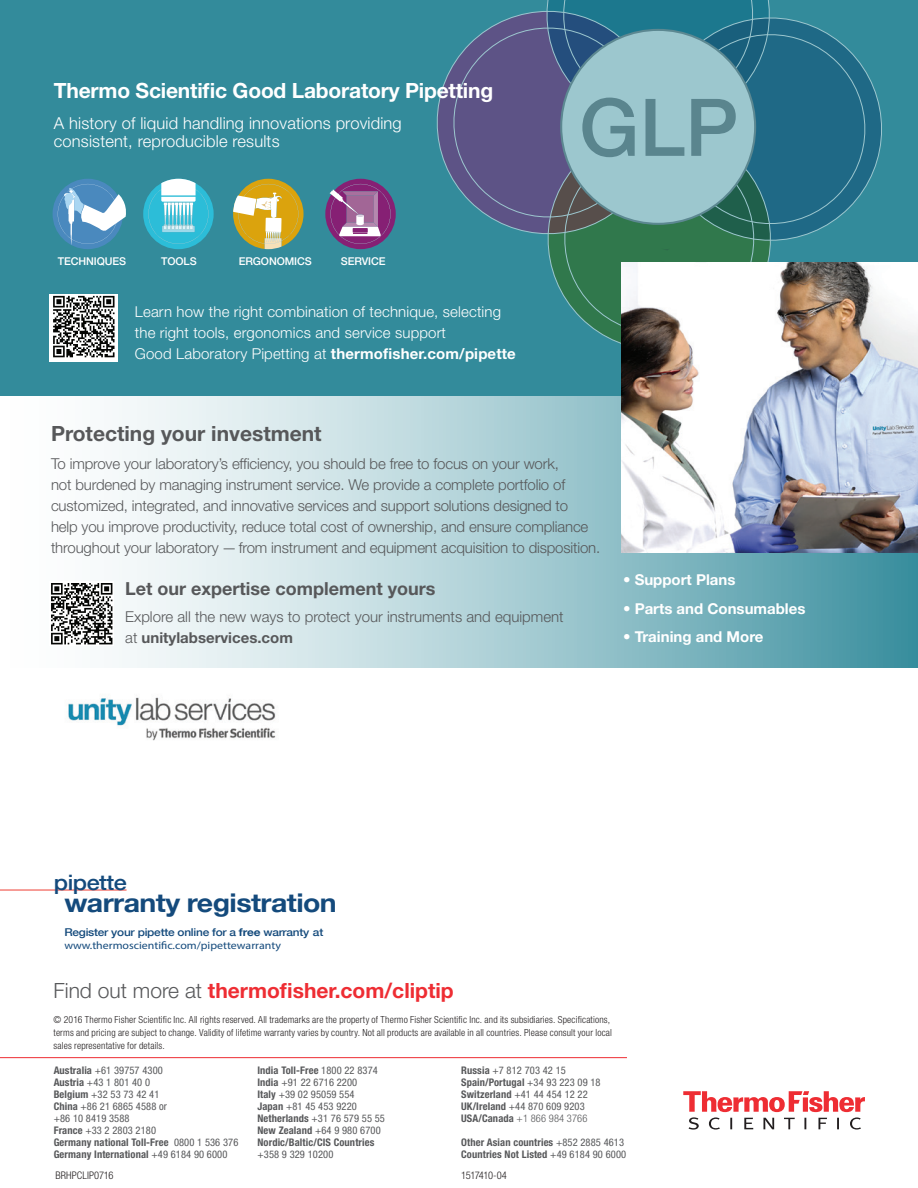
<style>
.page{position:relative;width:918px;height:1188px;background:#fff}
.page>*{position:absolute;margin:0;border:0;box-sizing:border-box;transform-origin:0 0}
.t1{font:700 25.8px "Helvetica Neue";letter-spacing:-.02em;color:#144a7c;scale:1.1 1}
.t2{font:500 21.3px "Helvetica Neue";letter-spacing:-.02em;color:#144a7c;scale:1.1 1}
.t3{font:700 21px "Helvetica Neue LT Std";letter-spacing:-.01em;color:#fff}
.URL{font:700 21px "Helvetica Neue LT Std";color:#ee2d33}
.t4{font:700 21px "Helvetica Neue LT Std";color:#57585a}
.New_body_text{font:700 18px "Helvetica Neue LT Std";color:#57585a}
.t5{font:300 16.5px/18px "Helvetica Neue LT Std";letter-spacing:.01em;color:#fff}
.New_body_text-2{font:300 15px/21px "Helvetica Neue LT Std";letter-spacing:-.01em;color:#57585a}
.t6{font:300 15px/21px "Helvetica Neue LT Std";letter-spacing:.01em;color:#fff}
.t7{font:700 15px "Helvetica Neue LT Std";color:#fff}
.t8{font:800 10.8px/12.9px "Helvetica Neue";color:#144a7c;scale:1.1 1}
.Subject_Header{font:500 10.8px "Helvetica Neue LT Std";letter-spacing:-.01em;color:#fff}
.t9{font:condensed 10.5px/12px "Helvetica Neue LT Std";letter-spacing:.01em;color:#57585a}
.t10{font:700 condensed 10.5px "Helvetica Neue LT Std";letter-spacing:.01em;color:#57585a}
.t11{font:300 condensed 10.5px "Helvetica Neue LT Std";letter-spacing:.01em;color:#57585a}
.Literature_Code{font:300 condensed 10.5px "Helvetica Neue LT Std";letter-spacing:-.005em;color:#231f20}
.Literature_Code-2{font:300 condensed 10.5px "Helvetica Neue LT Std";letter-spacing:-.05em;color:#231f20}
.Trademarks{font:300 condensed 9.75px/12.8px "Helvetica Neue LT Std";letter-spacing:.015em;color:#231f20}
.s1{font-weight:700}
.s2{font-weight:500}
.s3{font-weight:300;color:#57585a}
.s4{font-weight:400}
</style>
<div class="page">
<div style="left:0;top:0;width:918px;height:667px;background:#338b9b"></div>
<svg style="left:0;top:396px;width:918px;height:272px"></svg>
<svg style="left:683px;top:1091px;width:182px;height:39px"></svg>
<hr style="left:0;top:890px;width:127px;height:1px;background:#ee3e34">
<img style="left:68px;top:697px;width:208px;height:44px">
<hr style="left:0;top:1057px;width:627px;height:1px;background:#ee2d33">
<div style="left:53px;top:179px;width:70px;height:70px;background:#4a89be;border-radius:50%"></div>
<svg style="left:58px;top:184px;width:68px;height:61px"></svg>
<svg style="left:325px;top:179px;width:71px;height:70px"></svg>
<svg style="left:233px;top:179px;width:71px;height:70px"></svg>
<svg style="left:143px;top:179px;width:71px;height:70px"></svg>
<svg style="left:875px;top:90px;width:7px;height:78px"></svg>
<svg style="left:436px;top:83px;width:8px;height:79px"></svg>
<svg style="left:444px;top:0;width:431px;height:343px"></svg>
<img style="left:621px;top:263px;width:297px;height:289px">
<div style="left:50px;top:294px;width:68px;height:68px;background:#fff"></div>
<svg style="left:53px;top:295px;width:62px;height:63px"></svg>
<svg style="left:53px;top:296px;width:62px;height:61px"></svg>
<svg style="left:49px;top:581px;width:65px;height:65px"></svg>
<svg style="left:51px;top:583px;width:61px;height:61px"></svg>
<p class="t3" style="left:54px;top:77px;width:441px">Thermo Scientific Good Laboratory Pipetting</p>
<p class="t5" style="left:54px;top:114px;width:349px">A history of liquid handling innovations providing consistent, reproducible results</p>
<p class="Subject_Header" style="left:58px;top:255px;width:70px">TECHNIQUES</p>
<p class="Subject_Header" style="left:161px;top:255px;width:37px">TOOLS</p>
<p class="Subject_Header" style="left:239px;top:255px;width:75px">ERGONOMICS</p>
<p class="Subject_Header" style="left:341px;top:255px;width:46px">SERVICE</p>
<p class="t6" style="left:135px;top:301px;width:383px">Learn how the right combination of technique, selecting the right tools, ergonomics and service support<br>Good Laboratory Pipetting at <span class="s1">thermofisher.com/pipette</span></p>
<p class="t4" style="left:51px;top:421px;width:272px">Protecting your investment</p>
<p class="New_body_text-2" style="left:51px;top:453px;width:551px">To improve your laboratory’s efficiency, you should be free to focus on your work,<br>not burdened by managing instrument service. We provide a complete portfolio of customized, integrated, and innovative services and support solutions designed to<br>help you improve productivity, reduce total cost of ownership, and ensure compliance throughout your laboratory — from instrument and equipment acquisition to disposition.</p>
<p class="New_body_text" style="left:125px;top:577px;width:312px">Let our expertise complement yours</p>
<p class="New_body_text-2" style="left:125px;top:606px;width:440px">Explore all the new ways to protect your instruments and equipment at <span class="s1">unitylabservices.com</span></p>
<p class="t7" style="left:623px;top:571px;width:114px">• Support Plans</p>
<p class="t7" style="left:623px;top:599px;width:184px">• Parts and Consumables</p>
<p class="t7" style="left:623px;top:628px;width:142px">• Training and More</p>
<p class="t2" style="left:54px;top:866px;width:68px">pipette</p>
<p class="t1" style="left:64px;top:883px;width:249px">warranty registration</p>
<p class="t8" style="left:64px;top:926px;width:237px"><span class="s2">Register your pipette online for a</span> <span class="s1">free</span> <span class="s2">warranty at </span>www.thermoscientific.com/pipettewarranty</p>
<p class="URL" style="left:54px;top:978px;width:402px"><span class="s3">Find out more at</span> thermofisher.com/cliptip</p>
<p class="Trademarks" style="left:54px;top:1013px;width:560px">© 2016 Thermo Fisher Scientific Inc. All rights reserved. All trademarks are the property of Thermo Fisher Scientific Inc. and its subsidiaries. Specifications, terms and pricing are subject to change. Validity of lifetime warranty varies by country. Not all products are available in all countries. Please consult your local sales representative for details.</p>
<p class="t9" style="left:54px;top:1064px;width:111px"><span class="s1">Australia</span> +61 39757 4300</p>
<p class="t9" style="left:54px;top:1076px;width:98px"><span class="s1">Austria</span> +43 1 801 40 0</p>
<p class="t9" style="left:54px;top:1088px;width:107px"><span class="s1">Belgium</span> +32 53 73 42 41</p>
<p class="t9" style="left:54px;top:1100px;width:115px"><span class="s1">China</span> +86 21 6865 4588 or +86 10 8419 3588</p>
<p class="t9" style="left:54px;top:1124px;width:104px"><span class="s1">France</span> +33 2 2803 2180</p>
<p class="t10" style="left:54px;top:1136px;width:186px">Germany national Toll-Free <span class="s4">0800 1 536 376</span></p>
<p class="t10" style="left:54px;top:1148px;width:175px">Germany International <span class="s4">+49 6184 90 6000</span></p>
<p class="t10" style="left:257px;top:1064px;width:122px">India Toll-Free <span class="s4">1800 22 8374</span></p>
<p class="t9" style="left:257px;top:1076px;width:101px"><span class="s1">India</span> +91 22 6716 2200</p>
<p class="t9" style="left:257px;top:1088px;width:99px"><span class="s1">Italy</span> +39 02 95059 554</p>
<p class="t9" style="left:257px;top:1100px;width:101px"><span class="s1">Japan</span> +81 45 453 9220</p>
<p class="t9" style="left:257px;top:1112px;width:129px"><span class="s1">Netherlands</span> +31 76 579 55 55</p>
<p class="t9" style="left:257px;top:1124px;width:125px"><span class="s1">New Zealand</span> +64 9 980 6700</p>
<p class="t10" style="left:257px;top:1136px;width:118px">Nordic/Baltic/CIS Countries</p>
<p class="t9" style="left:257px;top:1148px;width:77px">+358 9 329 10200</p>
<p class="t9" style="left:461px;top:1064px;width:106px"><span class="s1">Russia</span> +7 812 703 42 15</p>
<p class="t10" style="left:461px;top:1076px;width:141px">Spain/Portugal <span class="s4">+34 93 223 09 18</span></p>
<p class="t9" style="left:461px;top:1088px;width:128px"><span class="s1">Switzerland</span> +41 44 454 12 22</p>
<p class="t9" style="left:461px;top:1100px;width:125px"><span class="s1">UK/Ireland</span> +44 870 609 9203</p>
<p class="t11" style="left:461px;top:1112px;width:128px"><span class="s1">USA/Canada</span> +1 866 984 3766</p>
<p class="t10" style="left:461px;top:1136px;width:164px">Other Asian countries <span class="s4">+852 2885 4613</span></p>
<p class="t10" style="left:461px;top:1148px;width:166px">Countries Not Listed <span class="s4">+49 6184 90 6000</span></p>
<p class="Literature_Code" style="left:56px;top:1170px;width:59px">BRHPCLIP0716</p>
<p class="Literature_Code-2" style="left:461px;top:1170px;width:47px">1517410-04</p>
</div>
